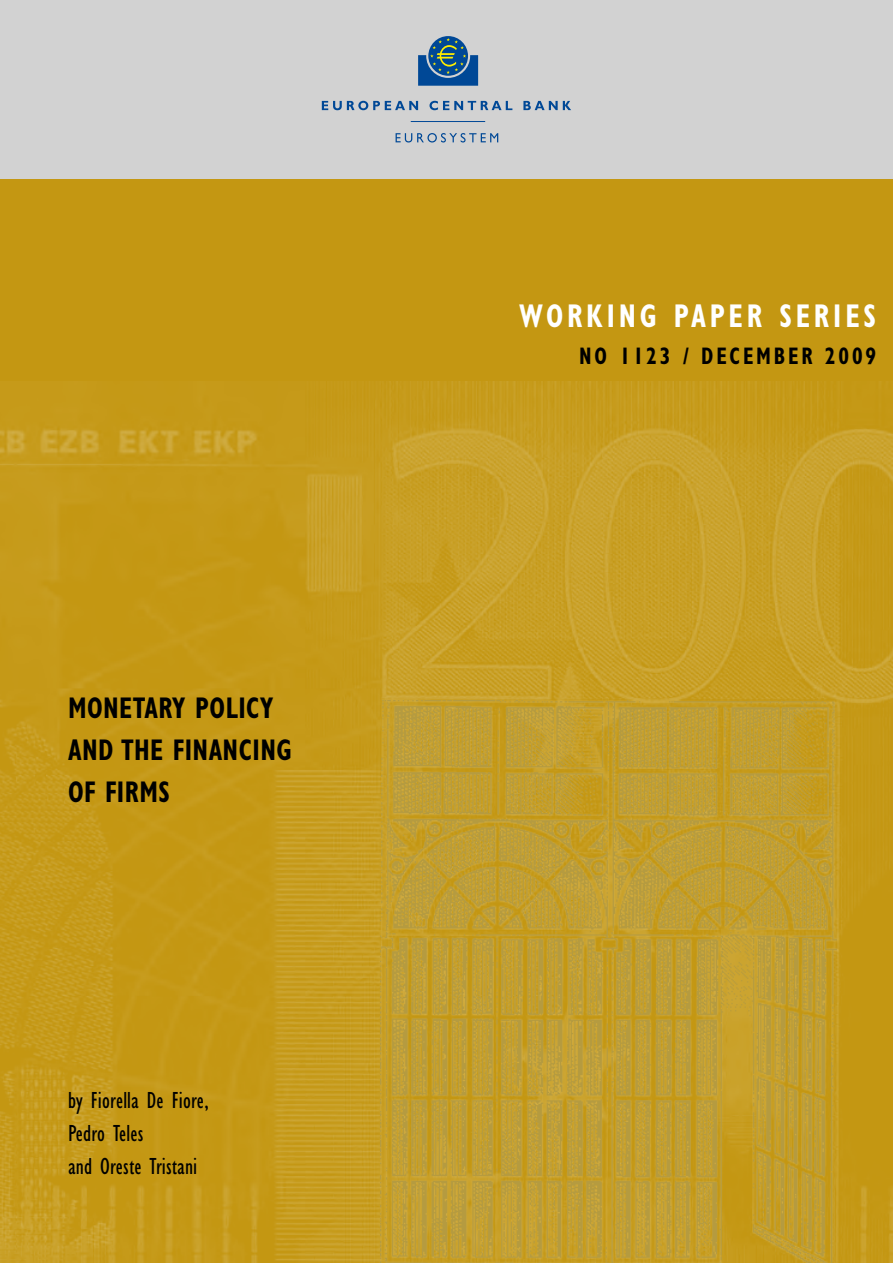
<style>
.page{position:relative;width:893px;height:1263px;background:#fff}
.page>*{position:absolute;margin:0;border:0;box-sizing:border-box;transform-origin:0 0}
.t1{font:700 condensed 33px "Gill Sans MT Pro";letter-spacing:.135em;color:#fff;scale:.85 1}
.t2{font:700 condensed 30px/42px "Gill Sans MT Pro";letter-spacing:.015em;color:#000;scale:.85 1}
.t3{font:condensed 24px/33px "Gill Sans MT Pro";letter-spacing:.005em;color:#000;scale:.95 1}
.t4{font:700 condensed 24px "Gill Sans MT Pro";letter-spacing:.135em;color:#000;scale:.85 1}
</style>
<div class="page">
<div style="left:0;top:170px;width:893px;height:1093px;background:#c49712"></div>
<img style="left:0;top:381px;width:893px;height:882px">
<img style="left:380px;top:700px;width:457px;height:563px">
<div style="left:0;top:0;width:893px;height:179px;background:#d2d2d2"></div>
<svg style="left:428px;top:36px;width:40px;height:40px"></svg>
<svg style="left:418px;top:38px;width:60px;height:48px"></svg>
<svg style="left:322px;top:101px;width:96px;height:9px"></svg>
<svg style="left:429px;top:101px;width:83px;height:9px"></svg>
<svg style="left:523px;top:101px;width:48px;height:9px"></svg>
<svg style="left:396px;top:133px;width:102px;height:9px"></svg>
<hr style="left:411px;top:121px;width:74px;height:1px;background:#004896">
<p class="t2" style="left:68px;top:686px;width:265px">MONETARY POLICY<br>AND THE FINANCING<br>OF FIRMS</p>
<p class="t3" style="left:68px;top:1083px;width:150px">by Fiorella De Fiore,<br>Pedro Teles<br>and Oreste Tristani</p>
<h1 class="t1" style="left:519px;top:296px;width:419px">WORKING PAPER SERIES</h1>
<p class="t4" style="left:579px;top:342px;width:351px">NO 1123 / DECEMBER 2009</p>
</div>
